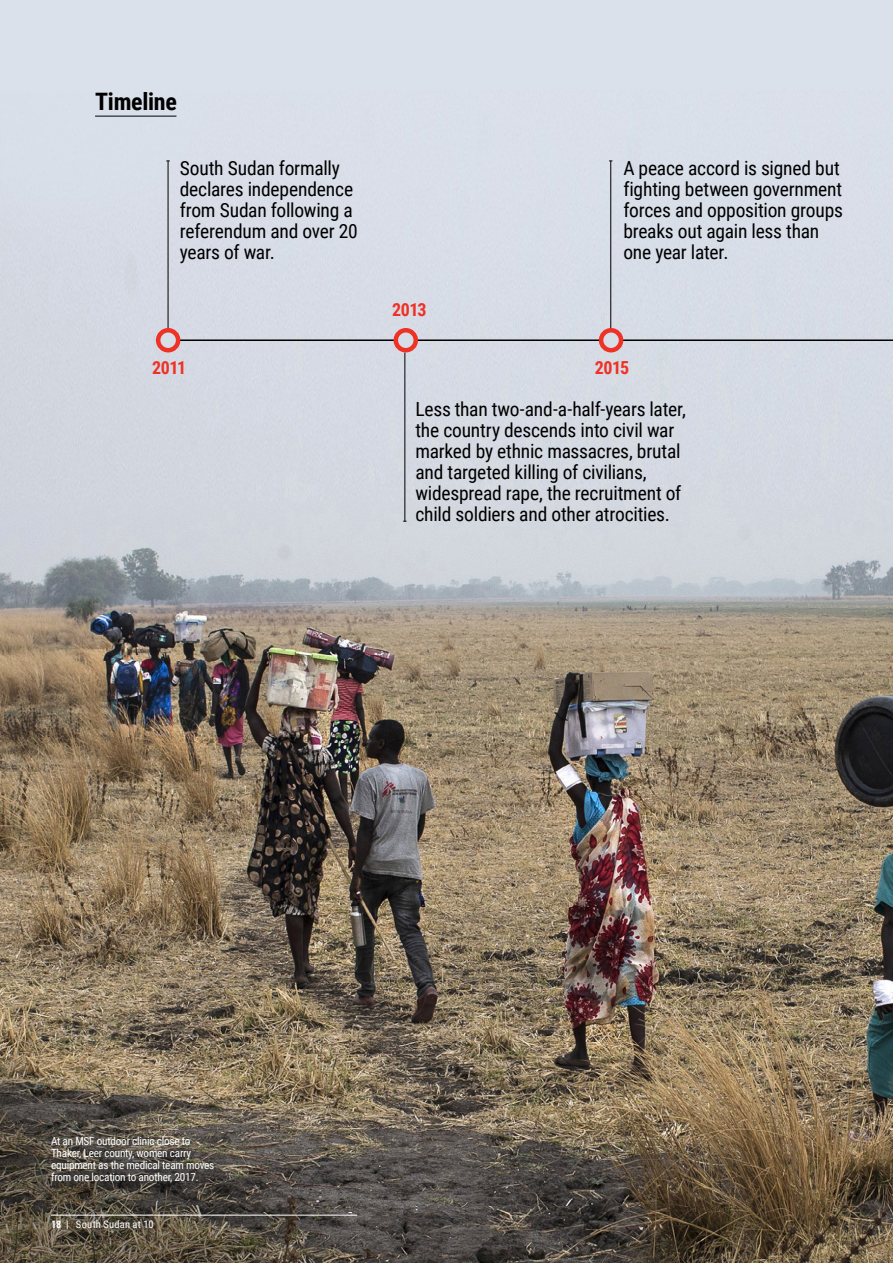
<style>
.page{position:relative;width:893px;height:1263px;background:#fff}
.page>*{position:absolute;margin:0;border:0;box-sizing:border-box;transform-origin:0 0}
.t1{font:700 24px "Roboto Condensed";letter-spacing:-.01em;color:#000}
.t2{font:19.5px/21px "Roboto Condensed";letter-spacing:-.01em;color:#000}
.t3{font:700 18px "Roboto Condensed";letter-spacing:-.03em;color:#ee3225}
.t4{font:11.25px/12px "Roboto Condensed";letter-spacing:-.02em;color:#fff}
.t5{font:10.5px "Roboto Condensed";letter-spacing:.025em;color:#fff}
.s1{font-weight:700}
</style>
<div class="page">
<img style="left:0;top:0;width:893px;height:1053px">
<svg style="left:0;top:1053px;width:893px;height:210px;background:#685c4b"></svg>
<hr style="left:51px;top:1215px;width:306px;height:1px;background:#fff">
<hr style="left:95px;top:116px;width:81px;height:1px;background:#000">
<hr style="left:176px;top:339px;width:717px;height:2px;background:#000">
<hr style="left:168px;top:161px;width:1px;height:169px;background:#000">
<hr style="left:610px;top:161px;width:1px;height:169px;background:#000">
<hr style="left:404px;top:352px;width:1px;height:169px;background:#000">
<svg style="left:158px;top:330px;width:20px;height:20px"></svg>
<div style="left:156px;top:328px;width:24px;height:24px;border:4px solid #ee3225;border-radius:50%"></div>
<svg style="left:396px;top:330px;width:20px;height:20px"></svg>
<div style="left:394px;top:328px;width:24px;height:24px;border:4px solid #ee3225;border-radius:50%"></div>
<svg style="left:601px;top:330px;width:20px;height:20px"></svg>
<div style="left:599px;top:328px;width:24px;height:24px;border:4px solid #ee3225;border-radius:50%"></div>
<p class="t1" style="left:95px;top:84px;width:83px">Timeline</p>
<p class="t2" style="left:180px;top:157px;width:180px">South Sudan formally declares independence from Sudan following a referendum and over 20 years of war.</p>
<p class="t2" style="left:623px;top:157px;width:221px">A peace accord is signed but fighting between government forces and opposition groups breaks out again less than one year later.</p>
<p class="t3" style="left:152px;top:355px;width:36px">2011</p>
<p class="t3" style="left:392px;top:297px;width:36px">2013</p>
<p class="t3" style="left:595px;top:355px;width:36px">2015</p>
<p class="t2" style="left:415px;top:397px;width:272px">Less than two-and-a-half-years later, the country descends into civil war marked by ethnic massacres, brutal and targeted killing of civilians, widespread rape, the recruitment of child soldiers and other atrocities.</p>
<p class="t4" style="left:51px;top:1134px;width:165px">At an MSF outdoor clinic close to Thaker, Leer county, women carry equipment as the medical team moves from one location to another, 2017.</p>
<p class="t5" style="left:51px;top:1217px;width:104px"><span class="s1">18</span> | South Sudan at 10</p>
</div>
